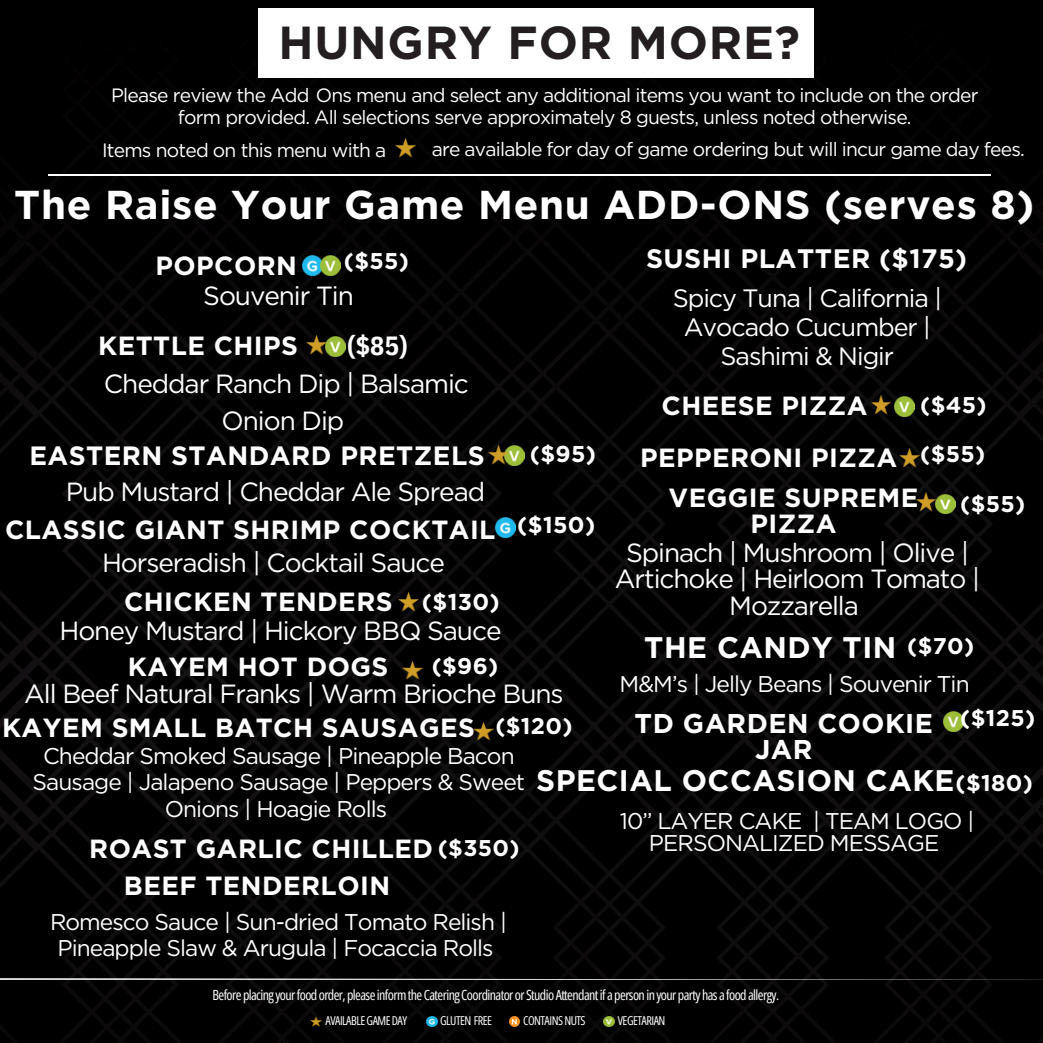
<style>
.page{position:relative;width:1043px;height:1043px;background:#fff}
.page>*{position:absolute;margin:0;border:0;box-sizing:border-box;transform-origin:0 0}
.t1{font:700 46.2px "Gotham";letter-spacing:.015em;color:#231f20}
.t2{font:700 40.25px "Gotham";letter-spacing:.015em;color:#fff}
.t3{font:700 29.75px "Gotham";letter-spacing:.015em;color:#fff}
.t4{font:700 27.12px "Gotham";letter-spacing:.015em;color:#fff}
.t5{font:700 26.6px "Gotham";letter-spacing:.015em;color:#fff}
.t6{font:700 26.43px "Gotham";letter-spacing:.015em;color:#fff}
.t7{font:26.25px/26.2px "Gotham";letter-spacing:-.04em;color:#fff;text-align:center}
.t8{font:700 26.25px/36.8px "Gotham";letter-spacing:.015em;color:#fff}
.t9{font:700 26.25px "IBM Plex Sans Cond";color:#fff}
.t10{font:25.03px/28.9px "Gotham";letter-spacing:-.04em;color:#fff;text-align:center}
.t11{font:700 22.93px "Gotham";color:#fff}
.t12{font:22.75px/26.2px "Gotham";letter-spacing:-.04em;color:#fff;text-align:center}
.t13{font:700 22.75px "Gotham";letter-spacing:.015em;color:#fff}
.t14{font:19.25px/22.4px "Gotham";letter-spacing:-.04em;color:#fff;text-align:center}
.t15{font:14px "Open Sans Condensed";letter-spacing:-.04em;color:#fff}
.t16{font:12.25px "Open Sans Condensed";letter-spacing:-.04em;color:#fff}
.s1{font-size:22.93px}
.s2{font-size:22.75px}
.s3{font-weight:700;font-size:29.75px}
.s4{font-weight:700}
</style>
<div class="page">
<img style="left:0;top:0;width:1042px;height:1042px">
<hr style="left:48px;top:174px;width:942px;height:2px;background:#fff">
<svg style="left:0;top:977px;width:1042px;height:2px;background:#1d1d1d"></svg>
<div style="left:258px;top:8px;width:555px;height:70px;background:#fff"></div>
<img style="left:395px;top:138px;width:20px;height:19px">
<img style="left:302px;top:256px;width:18px;height:19px">
<img style="left:320px;top:256px;width:20px;height:19px">
<img style="left:325px;top:336px;width:20px;height:20px">
<img style="left:307px;top:334px;width:19px;height:20px">
<img style="left:505px;top:445px;width:19px;height:20px">
<img style="left:488px;top:444px;width:20px;height:20px">
<img style="left:495px;top:517px;width:20px;height:20px">
<img style="left:398px;top:591px;width:20px;height:20px">
<img style="left:402px;top:660px;width:20px;height:19px">
<img style="left:473px;top:720px;width:20px;height:20px">
<img style="left:894px;top:396px;width:20px;height:20px">
<img style="left:871px;top:394px;width:19px;height:20px">
<img style="left:899px;top:448px;width:19px;height:19px">
<img style="left:935px;top:494px;width:19px;height:19px">
<img style="left:915px;top:492px;width:20px;height:19px">
<img style="left:943px;top:711px;width:20px;height:19px">
<svg style="left:311px;top:1015px;width:10px;height:11px"></svg>
<svg style="left:426px;top:1015px;width:11px;height:11px"></svg>
<svg style="left:509px;top:1015px;width:10px;height:11px"></svg>
<svg style="left:603px;top:1015px;width:11px;height:11px"></svg>
<h1 class="t1" style="left:278px;top:14px;width:523px">HUNGRY FOR MORE?</h1>
<p class="t14" style="left:111px;top:84px;width:868px">Please review the Add Ons menu and select any additional items you want to include on the order form provided. All selections serve approximately 8 guests, unless noted otherwise.</p>
<p class="t14" style="left:102px;top:139px;width:285px">Items noted on this menu with a</p>
<p class="t14" style="left:431px;top:137px;width:594px">are available for day of game ordering but will incur game day fees.</p>
<h1 class="t2" style="left:14px;top:180px;width:1021px">The Raise Your Game Menu ADD-ONS (serves 8)</h1>
<p class="t8" style="left:155px;top:247px;width:143px">POPCORN</p>
<h4 class="t13" style="left:344px;top:247px;width:67px">($55)</h4>
<p class="t7" style="left:203px;top:283px;width:152px">Souvenir Tin</p>
<p class="t8" style="left:98px;top:327px;width:201px">KETTLE CHIPS</p>
<p class="t9" style="left:347px;top:328px;width:62px">($85)</p>
<p class="t7" style="left:104px;top:365px;width:366px;line-height:36.8px">Cheddar Ranch Dip | Balsamic<br>Onion Dip</p>
<p class="t6" style="left:29px;top:439px;width:457px">EASTERN STANDARD PRETZELS</p>
<p class="t11" style="left:529px;top:440px;width:68px">($95)</p>
<p class="t7" style="left:66px;top:478px;width:421px">Pub Mustard | Cheddar Ale Spread</p>
<p class="t8" style="left:5px;top:511px;width:591px">CLASSIC GIANT SHRIMP COCKTAIL <sup>($150)</sup></p>
<p class="t7" style="left:102px;top:549px;width:344px">Horseradish | Cocktail Sauce</p>
<p class="t8" style="left:124px;top:583px;width:377px">CHICKEN TENDERS <span class="s1">($130)</span></p>
<p class="t7" style="left:59px;top:617px;width:443px">Honey Mustard | Hickory BBQ Sauce</p>
<p class="t8" style="left:128px;top:648px;width:262px">KAYEM HOT DOGS</p>
<p class="t13" style="left:431px;top:652px;width:68px">($96)</p>
<p class="t7" style="left:24px;top:679px;width:541px">All Beef Natural Franks | Warm Brioche Buns</p>
<p class="t8" style="left:2px;top:709px;width:572px">KAYEM SMALL BATCH SAUSAGES <span class="s2">($120)</span></p>
<p class="t12" style="left:43px;top:742px;width:473px">Cheddar Smoked Sausage | Pineapple Bacon</p>
<h3 class="t5" style="left:645px;top:242px;width:322px">SUSHI PLATTER ($175)</h3>
<p class="t10" style="left:672px;top:284px;width:270px">Spicy Tuna | California |<br>Avocado Cucumber |<br>Sashimi &amp; Nigir</p>
<p class="t8" style="left:661px;top:387px;width:207px">CHEESE PIZZA</p>
<p class="t13" style="left:919px;top:391px;width:68px">($45)</p>
<p class="t8" style="left:640px;top:439px;width:346px">PEPPERONI PIZZA <sup>($55)</sup></p>
<p class="t8" style="left:668px;top:479px;width:251px">VEGGIE SUPREME</p>
<p class="t13" style="left:959px;top:490px;width:67px">($55)</p>
<p class="t8" style="left:750px;top:505px;width:88px">PIZZA</p>
<p class="t7" style="left:614px;top:539px;width:366px">Spinach | Mushroom | Olive |<br>Artichoke | Heirloom Tomato |<br>Mozzarella</p>
<h2 class="t3" style="left:644px;top:629px;width:331px">THE CANDY TIN <span class="s2">($70)</span></h2>
<p class="t12" style="left:619px;top:670px;width:351px">M&amp;M’s | Jelly Beans | Souvenir Tin</p>
<h3 class="t4" style="left:634px;top:706px;width:300px">TD GARDEN COOKIE</h3>
<p class="t13" style="left:959px;top:704px;width:76px">($125)</p>
<h3 class="t4" style="left:755px;top:732px;width:59px">JAR</h3>
<p class="t12" style="left:33px;top:768px;width:1001px">Sausage | Jalapeno Sausage | Peppers &amp; Sweet <span class="s3">SPECIAL OCCASION CAKE</span><span class="s4">($180)</span></p>
<p class="t12" style="left:165px;top:795px;width:224px">Onions | Hoagie Rolls</p>
<p class="t8" style="left:124px;top:829px;width:397px;text-indent:-35px">ROAST GARLIC CHILLED <span class="s2">($350)<br></span>BEEF TENDERLOIN</p>
<p class="t12" style="left:50px;top:908px;width:458px">Romesco Sauce | Sun-dried Tomato Relish |<br>Pineapple Slaw &amp; Arugula | Focaccia Rolls</p>
<p class="t12" style="left:619px;top:809px;width:356px;line-height:22.4px">10” LAYER CAKE | TEAM LOGO |<br>PERSONALIZED MESSAGE</p>
<p class="t15" style="left:212px;top:984px;width:568px">Before placing your food order, please inform the Catering Coordinator or Studio Attendant if a person in your party has a food allergy.</p>
<p class="t16" style="left:325px;top:1011px;width:83px">AVAILABLE GAME DAY</p>
<p class="t16" style="left:440px;top:1011px;width:53px">GLUTEN FREE</p>
<p class="t16" style="left:523px;top:1011px;width:64px">CONTAINS NUTS</p>
<p class="t16" style="left:617px;top:1011px;width:49px">VEGETARIAN</p>
</div>
